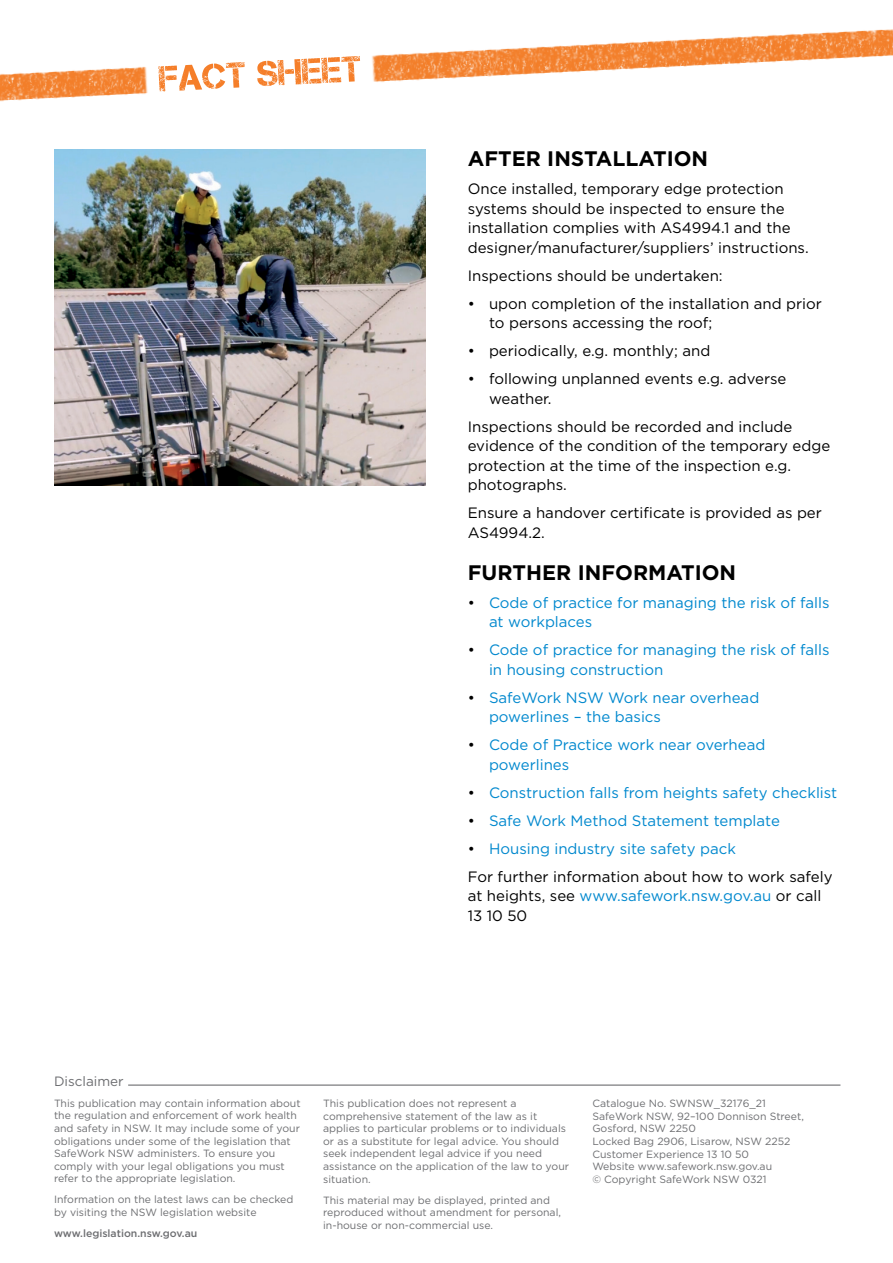
<style>
.page{position:relative;width:893px;height:1263px;background:#fff}
.page>*{position:absolute;margin:0;border:0;box-sizing:border-box;transform-origin:0 0}
.t1{font:700 21px "Gotham";color:#000}
.Body{font:15px/19.5px "Gotham";color:#000}
.t2{font:15px/19.5px "Gotham";color:#0088ce}
.Disclaimer{font:13.5px "Gotham";color:#6d6e71}
.Disclaimer-2{font:10.5px/12.6px "Gotham";color:#6d6e71}
.t3{font:500 10.5px "Gotham";color:#6d6e71}
.s1{color:#000}
.s2{color:#0088ce}
</style>
<div class="page">
<hr style="left:128px;top:1084px;width:712px;height:2px;background:#6d6e71">
<img style="left:0;top:29px;width:893px;height:73px">
<svg style="left:158px;top:56px;width:202px;height:36px"></svg>
<img style="left:54px;top:149px;width:371px;height:336px">
<h3 class="t1" style="left:468px;top:145px;width:242px">AFTER INSTALLATION</h3>
<p class="Body" style="left:468px;top:179px;width:342px">Once installed, temporary edge protection systems should be inspected to ensure the installation complies with AS4994.1 and the designer/manufacturer/suppliers’ instructions.</p>
<p class="Body" style="left:468px;top:265px;width:257px">Inspections should be undertaken:</p>
<p class="Body" style="left:489px;top:293px;width:334px;text-indent:-21px">• upon completion of the installation and prior to persons accessing the roof;</p>
<p class="Body" style="left:468px;top:341px;width:244px">• periodically, e.g. monthly; and</p>
<p class="Body" style="left:489px;top:369px;width:299px;text-indent:-21px">• following unplanned events e.g. adverse weather.</p>
<p class="Body" style="left:468px;top:416px;width:364px">Inspections should be recorded and include evidence of the condition of the temporary edge protection at the time of the inspection e.g. photographs.</p>
<p class="Body" style="left:468px;top:503px;width:356px">Ensure a handover certificate is provided as per<br>AS4994.2.</p>
<h3 class="t1" style="left:468px;top:558px;width:270px">FURTHER INFORMATION</h3>
<p class="t2" style="left:489px;top:592px;width:342px;text-indent:-21px"><span class="s1">•</span> Code of practice for managing the risk of falls at workplaces</p>
<p class="t2" style="left:489px;top:640px;width:342px;text-indent:-21px"><span class="s1">•</span> Code of practice for managing the risk of falls in housing construction</p>
<p class="t2" style="left:489px;top:687px;width:272px;text-indent:-21px"><span class="s1">•</span> SafeWork NSW Work near overhead powerlines – the basics</p>
<p class="t2" style="left:489px;top:735px;width:278px;text-indent:-21px"><span class="s1">•</span> Code of Practice work near overhead powerlines</p>
<p class="t2" style="left:468px;top:782px;width:371px"><span class="s1">•</span> Construction falls from heights safety checklist</p>
<p class="t2" style="left:468px;top:810px;width:314px"><span class="s1">•</span> Safe Work Method Statement template</p>
<p class="t2" style="left:468px;top:838px;width:270px"><span class="s1">•</span> Housing industry site safety pack</p>
<p class="Body" style="left:468px;top:866px;width:366px">For further information about how to work safely at heights, see <span class="s2">www.safework.nsw.gov.au</span> or call<br>13 10 50</p>
<p class="Disclaimer" style="left:54px;top:1072px;width:71px">Disclaimer</p>
<p class="Disclaimer-2" style="left:54px;top:1096px;width:248px">This publication may contain information about the regulation and enforcement of work health and safety in NSW. It may include some of your obligations under some of the legislation that SafeWork NSW administers. To ensure you comply with your legal obligations you must refer to the appropriate legislation.</p>
<p class="Disclaimer-2" style="left:54px;top:1193px;width:241px">Information on the latest laws can be checked by visiting the NSW legislation website</p>
<p class="t3" style="left:54px;top:1226px;width:145px">www.legislation.nsw.gov.au</p>
<p class="Disclaimer-2" style="left:323px;top:1097px;width:247px">This publication does not represent a comprehensive statement of the law as it applies to particular problems or to individuals or as a substitute for legal advice. You should seek independent legal advice if you need assistance on the application of the law to your situation.</p>
<p class="Disclaimer-2" style="left:323px;top:1193px;width:239px">This material may be displayed, printed and reproduced without amendment for personal, in-house or non-commercial use.</p>
<p class="Disclaimer-2" style="left:592px;top:1097px;width:213px">Catalogue No. SWNSW_32176_21<br>SafeWork NSW, 92–100 Donnison Street,<br>Gosford, NSW 2250<br>Locked Bag 2906, Lisarow, NSW 2252<br>Customer Experience 13 10 50<br>Website www.safework.nsw.gov.au<br>© Copyright SafeWork NSW 0321</p>
</div>
